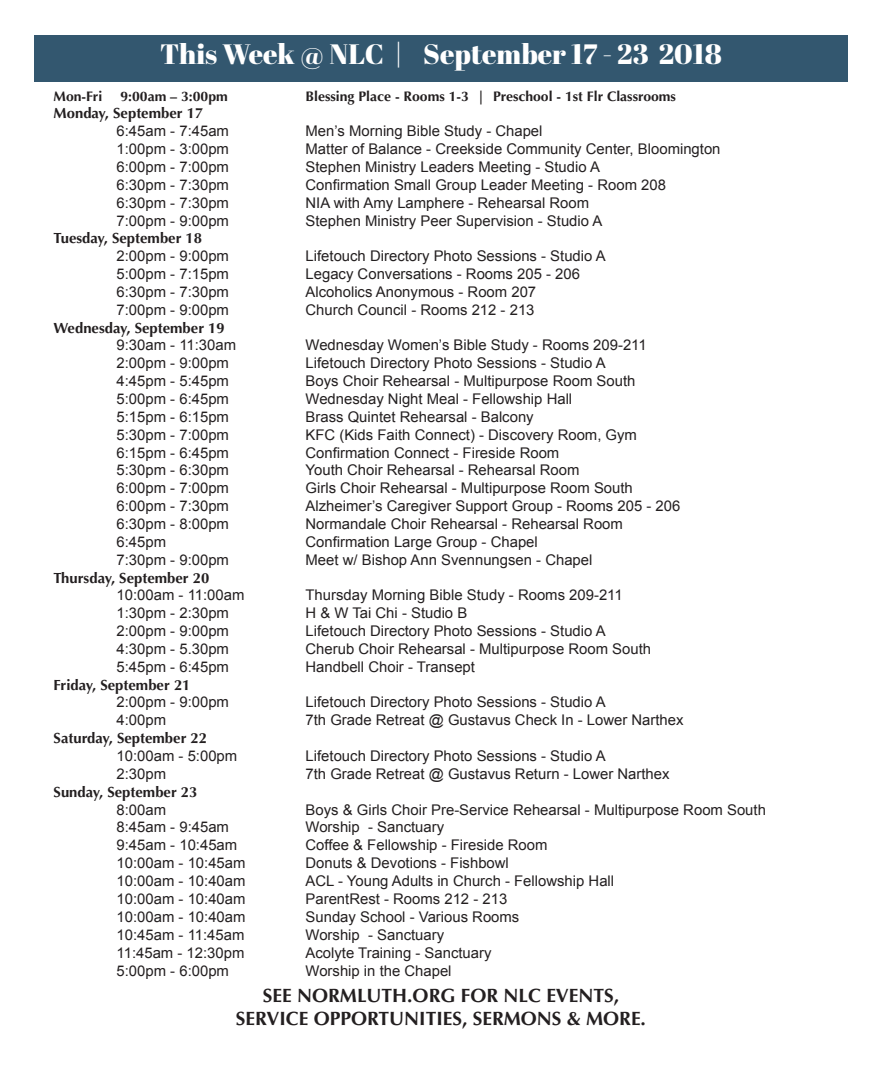
<style>
.page{position:relative;width:882px;height:1071px;background:#fff}
.page>*{position:absolute;margin:0;border:0;box-sizing:border-box;transform-origin:0 0}
.t1{font:28px "Abril Fatface";color:#fff}
.t2{font:700 19.25px/23.1px "Optima LT Std";color:#231f20;text-align:center}
.t3{font:14.7px "Arial";color:#231f20}
.t4{font:700 14.7px "Optima LT Std";color:#231f20}
.t5{font:700 13.83px "Optima LT Std";color:#231f20}
</style>
<div class="page">
<div style="left:34px;top:36px;width:814px;height:46px;background:#33576f"></div>
<h1 class="t1" style="left:160px;top:35px;width:563px">This Week @ NLC | September 17 - 23 2018</h1>
<p class="t5" style="left:54px;top:88px;width:50px">Mon-Fri</p>
<p class="t5" style="left:120px;top:88px;width:109px">9:00am – 3:00pm</p>
<p class="t5" style="left:306px;top:88px;width:372px">Blessing Place - Rooms 1-3 | Preschool - 1st Flr Classrooms</p>
<p class="t4" style="left:54px;top:105px;width:151px">Monday, September 17</p>
<p class="t3" style="left:117px;top:121px;width:114px">6:45am - 7:45am</p>
<p class="t3" style="left:306px;top:121px;width:238px">Men’s Morning Bible Study - Chapel</p>
<p class="t3" style="left:117px;top:139px;width:114px">1:00pm - 3:00pm</p>
<p class="t3" style="left:306px;top:139px;width:417px">Matter of Balance - Creekside Community Center, Bloomington</p>
<p class="t3" style="left:117px;top:157px;width:114px">6:00pm - 7:00pm</p>
<p class="t3" style="left:306px;top:157px;width:296px">Stephen Ministry Leaders Meeting - Studio A</p>
<p class="t3" style="left:117px;top:175px;width:114px">6:30pm - 7:30pm</p>
<p class="t3" style="left:306px;top:175px;width:362px">Confirmation Small Group Leader Meeting - Room 208</p>
<p class="t3" style="left:117px;top:192px;width:114px">6:30pm - 7:30pm</p>
<p class="t3" style="left:306px;top:192px;width:285px">NIA with Amy Lamphere - Rehearsal Room</p>
<p class="t3" style="left:117px;top:210px;width:114px">7:00pm - 9:00pm</p>
<p class="t3" style="left:306px;top:210px;width:298px">Stephen Ministry Peer Supervision - Studio A</p>
<p class="t4" style="left:54px;top:230px;width:150px">Tuesday, September 18</p>
<p class="t3" style="left:117px;top:246px;width:114px">2:00pm - 9:00pm</p>
<p class="t3" style="left:306px;top:246px;width:302px">Lifetouch Directory Photo Sessions - Studio A</p>
<p class="t3" style="left:117px;top:264px;width:114px">5:00pm - 7:15pm</p>
<p class="t3" style="left:306px;top:264px;width:276px">Legacy Conversations - Rooms 205 - 206</p>
<p class="t3" style="left:117px;top:282px;width:114px">6:30pm - 7:30pm</p>
<p class="t3" style="left:306px;top:282px;width:232px">Alcoholics Anonymous - Room 207</p>
<p class="t3" style="left:117px;top:299px;width:114px">7:00pm - 9:00pm</p>
<p class="t3" style="left:306px;top:299px;width:230px">Church Council - Rooms 212 - 213</p>
<p class="t4" style="left:54px;top:319px;width:173px">Wednesday, September 19</p>
<p class="t3" style="left:117px;top:335px;width:121px">9:30am - 11:30am</p>
<p class="t3" style="left:306px;top:335px;width:343px">Wednesday Women’s Bible Study - Rooms 209-211</p>
<p class="t3" style="left:117px;top:353px;width:114px">2:00pm - 9:00pm</p>
<p class="t3" style="left:306px;top:353px;width:302px">Lifetouch Directory Photo Sessions - Studio A</p>
<p class="t3" style="left:117px;top:371px;width:114px">4:45pm - 5:45pm</p>
<p class="t3" style="left:306px;top:371px;width:331px">Boys Choir Rehearsal - Multipurpose Room South</p>
<p class="t3" style="left:117px;top:389px;width:114px">5:00pm - 6:45pm</p>
<p class="t3" style="left:306px;top:389px;width:268px">Wednesday Night Meal - Fellowship Hall</p>
<p class="t3" style="left:117px;top:407px;width:114px">5:15pm - 6:15pm</p>
<p class="t3" style="left:306px;top:407px;width:230px">Brass Quintet Rehearsal - Balcony</p>
<p class="t3" style="left:117px;top:424px;width:114px">5:30pm - 7:00pm</p>
<p class="t3" style="left:306px;top:424px;width:333px">KFC (Kids Faith Connect) - Discovery Room, Gym</p>
<p class="t3" style="left:117px;top:442px;width:114px">6:15pm - 6:45pm</p>
<p class="t3" style="left:306px;top:442px;width:255px">Confirmation Connect - Fireside Room</p>
<p class="t3" style="left:117px;top:460px;width:114px">5:30pm - 6:30pm</p>
<p class="t3" style="left:306px;top:460px;width:275px">Youth Choir Rehearsal - Rehearsal Room</p>
<p class="t3" style="left:117px;top:478px;width:114px">6:00pm - 7:00pm</p>
<p class="t3" style="left:306px;top:478px;width:329px">Girls Choir Rehearsal - Multipurpose Room South</p>
<p class="t3" style="left:117px;top:496px;width:114px">6:00pm - 7:30pm</p>
<p class="t3" style="left:306px;top:496px;width:376px">Alzheimer’s Caregiver Support Group - Rooms 205 - 206</p>
<p class="t3" style="left:117px;top:514px;width:114px">6:30pm - 8:00pm</p>
<p class="t3" style="left:306px;top:514px;width:319px">Normandale Choir Rehearsal - Rehearsal Room</p>
<p class="t3" style="left:117px;top:532px;width:51px">6:45pm</p>
<p class="t3" style="left:306px;top:532px;width:234px">Confirmation Large Group - Chapel</p>
<p class="t3" style="left:117px;top:549px;width:114px">7:30pm - 9:00pm</p>
<p class="t3" style="left:306px;top:549px;width:288px">Meet w/ Bishop Ann Svennungsen - Chapel</p>
<p class="t4" style="left:54px;top:569px;width:157px">Thursday, September 20</p>
<p class="t3" style="left:117px;top:585px;width:129px">10:00am - 11:00am</p>
<p class="t3" style="left:306px;top:585px;width:319px">Thursday Morning Bible Study - Rooms 209-211</p>
<p class="t3" style="left:117px;top:603px;width:114px">1:30pm - 2:30pm</p>
<p class="t3" style="left:306px;top:603px;width:163px">H &amp; W Tai Chi - Studio B</p>
<p class="t3" style="left:117px;top:621px;width:114px">2:00pm - 9:00pm</p>
<p class="t3" style="left:306px;top:621px;width:302px">Lifetouch Directory Photo Sessions - Studio A</p>
<p class="t3" style="left:117px;top:639px;width:114px">4:30pm - 5.30pm</p>
<p class="t3" style="left:306px;top:639px;width:347px">Cherub Choir Rehearsal - Multipurpose Room South</p>
<p class="t3" style="left:117px;top:656px;width:114px">5:45pm - 6:45pm</p>
<p class="t3" style="left:306px;top:656px;width:171px">Handbell Choir - Transept</p>
<p class="t4" style="left:54px;top:676px;width:138px">Friday, September 21</p>
<p class="t3" style="left:117px;top:692px;width:114px">2:00pm - 9:00pm</p>
<p class="t3" style="left:306px;top:692px;width:302px">Lifetouch Directory Photo Sessions - Studio A</p>
<p class="t3" style="left:117px;top:710px;width:51px">4:00pm</p>
<p class="t3" style="left:306px;top:710px;width:380px">7th Grade Retreat @ Gustavus Check In - Lower Narthex</p>
<p class="t4" style="left:54px;top:730px;width:155px">Saturday, September 22</p>
<p class="t3" style="left:117px;top:746px;width:122px">10:00am - 5:00pm</p>
<p class="t3" style="left:306px;top:746px;width:302px">Lifetouch Directory Photo Sessions - Studio A</p>
<p class="t3" style="left:117px;top:764px;width:51px">2:30pm</p>
<p class="t3" style="left:306px;top:764px;width:365px">7th Grade Retreat @ Gustavus Return - Lower Narthex</p>
<p class="t4" style="left:54px;top:783px;width:145px">Sunday, September 23</p>
<p class="t3" style="left:117px;top:799px;width:51px">8:00am</p>
<p class="t3" style="left:306px;top:799px;width:462px">Boys &amp; Girls Choir Pre-Service Rehearsal - Multipurpose Room South</p>
<p class="t3" style="left:117px;top:817px;width:114px">8:45am - 9:45am</p>
<p class="t3" style="left:306px;top:817px;width:140px">Worship - Sanctuary</p>
<p class="t3" style="left:117px;top:835px;width:122px">9:45am - 10:45am</p>
<p class="t3" style="left:306px;top:835px;width:243px">Coffee &amp; Fellowship - Fireside Room</p>
<p class="t3" style="left:117px;top:853px;width:130px">10:00am - 10:45am</p>
<p class="t3" style="left:306px;top:853px;width:205px">Donuts &amp; Devotions - Fishbowl</p>
<p class="t3" style="left:117px;top:871px;width:130px">10:00am - 10:40am</p>
<p class="t3" style="left:306px;top:871px;width:310px">ACL - Young Adults in Church - Fellowship Hall</p>
<p class="t3" style="left:117px;top:889px;width:130px">10:00am - 10:40am</p>
<p class="t3" style="left:306px;top:889px;width:203px">ParentRest - Rooms 212 - 213</p>
<p class="t3" style="left:117px;top:906px;width:130px">10:00am - 10:40am</p>
<p class="t3" style="left:306px;top:906px;width:215px">Sunday School - Various Rooms</p>
<p class="t3" style="left:117px;top:924px;width:129px">10:45am - 11:45am</p>
<p class="t3" style="left:306px;top:924px;width:140px">Worship - Sanctuary</p>
<p class="t3" style="left:117px;top:943px;width:129px">11:45am - 12:30pm</p>
<p class="t3" style="left:306px;top:943px;width:188px">Acolyte Training - Sanctuary</p>
<p class="t3" style="left:117px;top:961px;width:114px">5:00pm - 6:00pm</p>
<p class="t3" style="left:306px;top:961px;width:148px">Worship in the Chapel</p>
<p class="t2" style="left:236px;top:984px;width:412px">SEE NORMLUTH.ORG FOR NLC EVENTS,<br>SERVICE OPPORTUNITIES, SERMONS &amp; MORE.</p>
</div>
